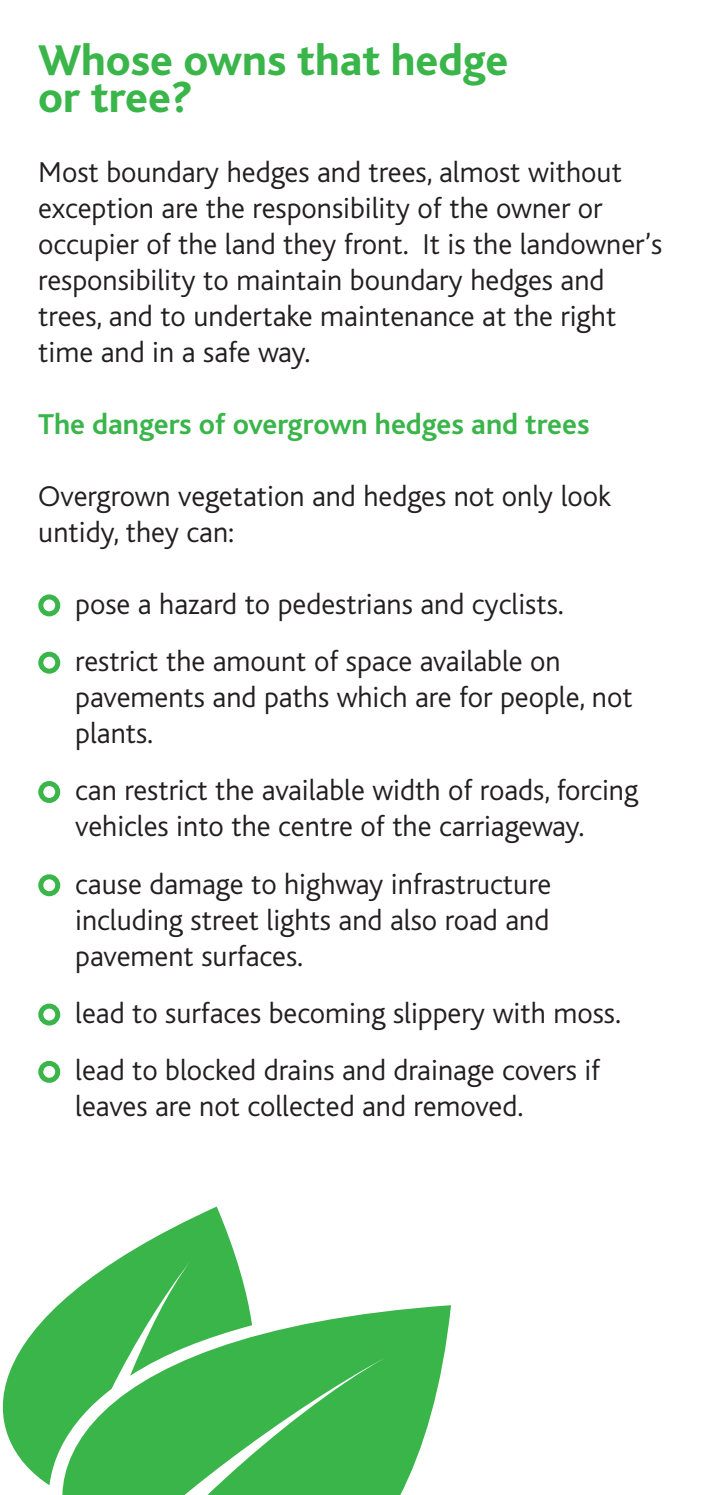
<style>
.page{position:relative;width:703px;height:1495px;background:#fff}
.page>*{position:absolute;margin:0;border:0;box-sizing:border-box;transform-origin:0 0}
.t1{font:800 45px/37px "Bliss";color:#3ab54a}
.t2{font:300 30px/36px "Bliss";color:#231f20}
.t3{font:700 30px "Bliss";color:#3ab54a}
</style>
<div class="page">
<div style="left:38px;top:594px;width:22px;height:22px;border:5px solid #3ab54a;border-radius:50%"></div>
<div style="left:38px;top:652px;width:22px;height:21px;border:5px solid #3ab54a;border-radius:50%"></div>
<div style="left:38px;top:781px;width:22px;height:22px;border:5px solid #3ab54a;border-radius:50%"></div>
<div style="left:38px;top:874px;width:22px;height:22px;border:5px solid #3ab54a;border-radius:50%"></div>
<div style="left:38px;top:1003px;width:22px;height:22px;border:5px solid #3ab54a;border-radius:50%"></div>
<div style="left:38px;top:1061px;width:22px;height:22px;border:5px solid #3ab54a;border-radius:50%"></div>
<svg style="left:49px;top:1305px;width:402px;height:190px;fill:#3ab54a"></svg>
<svg style="left:2px;top:1206px;width:250px;height:279px;fill:#3ab54a"></svg>
<p class="t1" style="left:38px;top:43px;width:471px">Whose owns that hedge or tree?</p>
<p class="t2" style="left:38px;top:154px;width:625px">Most boundary hedges and trees, almost without exception are the responsibility of the owner or occupier of the land they front. It is the landowner’s responsibility to maintain boundary hedges and trees, and to undertake maintenance at the right time and in a safe way.</p>
<p class="t3" style="left:38px;top:408px;width:552px">The dangers of overgrown hedges and trees</p>
<p class="t2" style="left:38px;top:478px;width:574px">Overgrown vegetation and hedges not only look untidy, they can:</p>
<p class="t2" style="left:75px;top:576px;width:490px;line-height:57.2px">pose a hazard to pedestrians and cyclists. restrict the amount of space available on</p>
<p class="t2" style="left:75px;top:680px;width:559px">pavements and paths which are for people, not plants.</p>
<p class="t2" style="left:75px;top:773px;width:564px">can restrict the available width of roads, forcing vehicles into the centre of the carriageway.</p>
<p class="t2" style="left:75px;top:866px;width:477px;text-align:justify">cause damage to highway infrastructure including street lights and also road and pavement surfaces.</p>
<p class="t2" style="left:75px;top:985px;width:547px;line-height:57.2px">lead to surfaces becoming slippery with moss. lead to blocked drains and drainage covers if</p>
<p class="t2" style="left:75px;top:1089px;width:449px">leaves are not collected and removed.</p>
</div>
